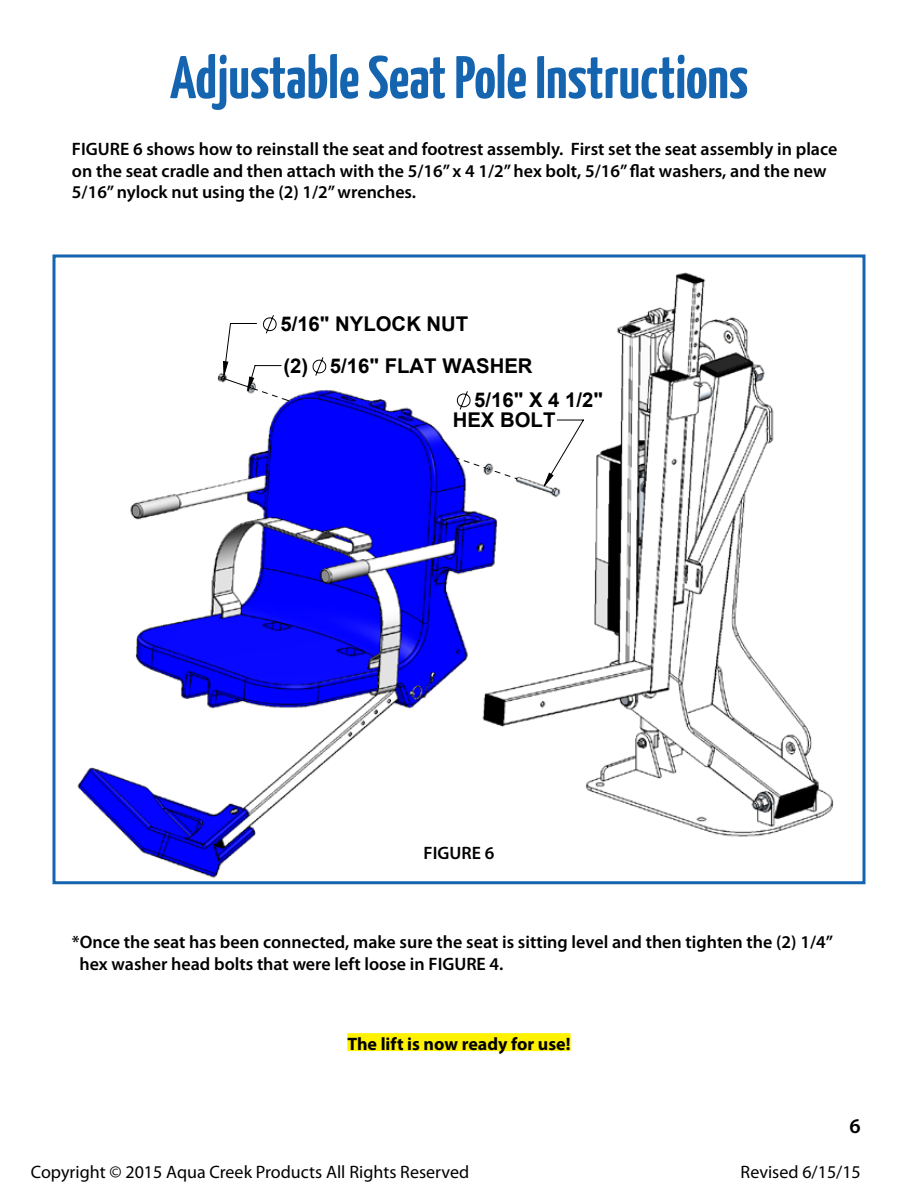
<style>
.page{position:relative;width:918px;height:1188px;background:#fff}
.page>*{position:absolute;margin:0;border:0;box-sizing:border-box;transform-origin:0 0}
.t1{font:700 60px "Yanone Kaffeesatz";color:#1464b0}
.t2{font:600 21px "Myriad Pro";color:#000}
.t3{font:700 20.25px/42.3px "Arial";color:#000}
.t4{font:600 18px/21.6px "Myriad Pro";color:#000}
.t5{font:18px "Myriad Pro";color:#000}
.t6{font:700 18px "Myriad Pro";color:#000}
</style>
<div class="page">
<div style="left:347px;top:1033px;width:224px;height:18px;background:#fff200"></div>
<img style="left:77px;top:272px;width:757px;height:606px">
<svg style="left:263px;top:314px;width:14px;height:9px"></svg>
<svg style="left:223px;top:323px;width:361px;height:164px"></svg>
<svg style="left:221px;top:356px;width:333px;height:131px"></svg>
<div style="left:52px;top:254px;width:814px;height:630px;border:3px solid #1464b0"></div>
<h1 class="t1" style="left:170px;top:41px;width:580px">Adjustable Seat Pole Instructions</h1>
<p class="t4" style="left:72px;top:138px;width:767px">FIGURE 6 shows how to reinstall the seat and footrest assembly. First set the seat assembly in place on the seat cradle and then attach with the 5/16” x 4 1/2” hex bolt, 5/16” flat washers, and the new<br>5/16” nylock nut using the (2) 1/2” wrenches.</p>
<p class="t3" style="left:280px;top:303px;width:254px">5/16" NYLOCK NUT<br>(2) 5/16" FLAT WASHER</p>
<p class="t3" style="left:453px;top:391px;width:152px;line-height:20.2px;text-indent:22px">5/16" X 4 1/2"<br>HEX BOLT</p>
<p class="t4" style="left:424px;top:842px;width:72px">FIGURE 6</p>
<p class="t4" style="left:79px;top:931px;width:755px;text-indent:-7px">*Once the seat has been connected, make sure the seat is sitting level and then tighten the (2) 1/4” hex washer head bolts that were left loose in FIGURE 4.</p>
<p class="t6" style="left:347px;top:1032px;width:225px">The lift is now ready for use!</p>
<p class="t2" style="left:850px;top:1113px;width:13px">6</p>
<p class="t5" style="left:31px;top:1160px;width:440px">Copyright © 2015 Aqua Creek Products All Rights Reserved</p>
<p class="t5" style="left:741px;top:1161px;width:122px">Revised 6/15/15</p>
</div>
